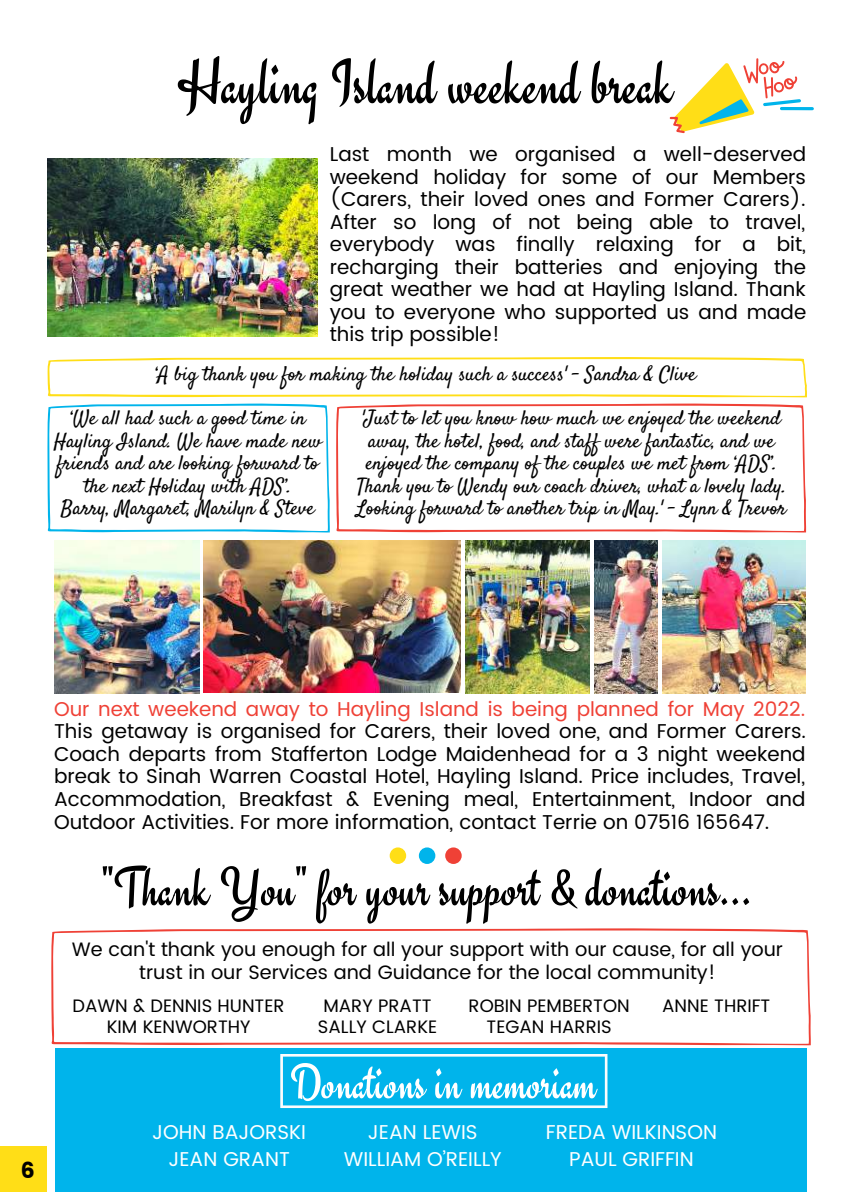
<style>
.page{position:relative;width:851px;height:1192px;background:#fff}
.page>*{position:absolute;margin:0;border:0;box-sizing:border-box;transform-origin:0 0}
.t1{font:64px "Engagement";color:#000}
.t2{font:56px "Engagement";color:#000}
.t3{font:50px "Engagement";color:#fff}
.t4{font:22px "Poppins";color:#000}
.t5{font:20px/22.4px "Poppins";color:#000;text-align:justify}
.t6{font:20px/22.4px "Satisfy";color:#000;text-align:center}
.t7{font:20px/27px "Poppins";color:#fff;text-align:center}
.t8{font:20px "Poppins";color:#ef4136}
.t9{font:19.4px/22.4px "Poppins";color:#000;text-align:center}
.t10{font:18px/21px "Poppins";color:#000;text-align:center}
</style>
<div class="page">
<div style="left:0;top:1146px;width:47px;height:45px;background:#ffde17"></div>
<div style="left:389px;top:847px;width:17px;height:16px;background:#ffde17;border-radius:50%"></div>
<div style="left:419px;top:847px;width:16px;height:16px;background:#00b4eb;border-radius:50%"></div>
<div style="left:445px;top:847px;width:16px;height:16px;background:#ef4136;border-radius:50%"></div>
<div style="left:55px;top:1048px;width:752px;height:143px;background:#00b4eb"></div>
<svg style="left:280px;top:1054px;width:327px;height:53px"></svg>
<svg style="left:51px;top:928px;width:759px;height:116px"></svg>
<svg style="left:669px;top:58px;width:144px;height:75px"></svg>
<svg style="left:47px;top:357px;width:760px;height:40px"></svg>
<svg style="left:47px;top:403px;width:283px;height:129px"></svg>
<svg style="left:336px;top:403px;width:470px;height:129px"></svg>
<img style="left:47px;top:158px;width:270px;height:178px">
<img style="left:662px;top:540px;width:143px;height:153px">
<img style="left:54px;top:540px;width:145px;height:153px">
<img style="left:204px;top:540px;width:256px;height:152px">
<img style="left:465px;top:540px;width:124px;height:152px">
<img style="left:594px;top:540px;width:63px;height:153px">
<h1 class="t1" style="left:177px;top:45px;width:498px">Hayling Island weekend break</h1>
<p class="t5" style="left:330px;top:143px;width:478px">Last month we organised a well-deserved weekend holiday for some of our Members (Carers, their loved ones and Former Carers).<br>After so long of not being able to travel, everybody was finally relaxing for a bit, recharging their batteries and enjoying the great weather we had at Hayling Island. Thank you to everyone who supported us and made this trip possible!</p>
<p class="t6" style="left:155px;top:364px;width:543px">‘A big thank you for making the holiday such a success' - Sandra &amp; Clive</p>
<p class="t6" style="left:54px;top:408px;width:269px">‘We all had such a good time in<br>Hayling Island. We have made new friends and are looking forward to the next Holiday with ADS’.<br>Barry, Margaret, Marilyn &amp; Steve</p>
<p class="t6" style="left:356px;top:408px;width:431px">'Just to let you know how much we enjoyed the weekend away, the hotel, food, and staff were fantastic, and we enjoyed the company of the couples we met from ‘ADS’.<br>Thank you to Wendy our coach driver, what a lovely lady.<br>Looking forward to another trip in May.' - Lynn &amp; Trevor</p>
<p class="t4" style="left:21px;top:1157px;width:16px">6</p>
<p class="t8" style="left:54px;top:697px;width:752px">Our next weekend away to Hayling Island is being planned for May 2022.</p>
<p class="t5" style="left:54px;top:720px;width:753px">This getaway is organised for Carers, their loved one, and Former Carers.<br>Coach departs from Stafferton Lodge Maidenhead for a 3 night weekend break to Sinah Warren Coastal Hotel, Hayling Island. Price includes, Travel, Accommodation, Breakfast &amp; Evening meal, Entertainment, Indoor and Outdoor Activities. For more information, contact Terrie on 07516 165647.</p>
<h2 class="t2" style="left:101px;top:854px;width:652px">"Thank You" for your support &amp; donations...</h2>
<p class="t9" style="left:72px;top:938px;width:712px">We can't thank you enough for all your support with our cause, for all your trust in our Services and Guidance for the local community!</p>
<p class="t10" style="left:72px;top:994px;width:214px">DAWN &amp; DENNIS HUNTER<br>KIM KENWORTHY</p>
<p class="t10" style="left:318px;top:994px;width:121px">MARY PRATT<br>SALLY CLARKE</p>
<p class="t10" style="left:468px;top:994px;width:163px">ROBIN PEMBERTON<br>TEGAN HARRIS</p>
<p class="t10" style="left:662px;top:994px;width:110px">ANNE THRIFT</p>
<h3 class="t3" style="left:290px;top:1052px;width:308px">Donations in memoriam</h3>
<p class="t7" style="left:152px;top:1117px;width:155px">JOHN BAJORSKI<br>JEAN GRANT</p>
<p class="t7" style="left:344px;top:1117px;width:159px">JEAN LEWIS<br>WILLIAM O’REILLY</p>
<p class="t7" style="left:546px;top:1117px;width:172px">FREDA WILKINSON<br>PAUL GRIFFIN</p>
</div>
